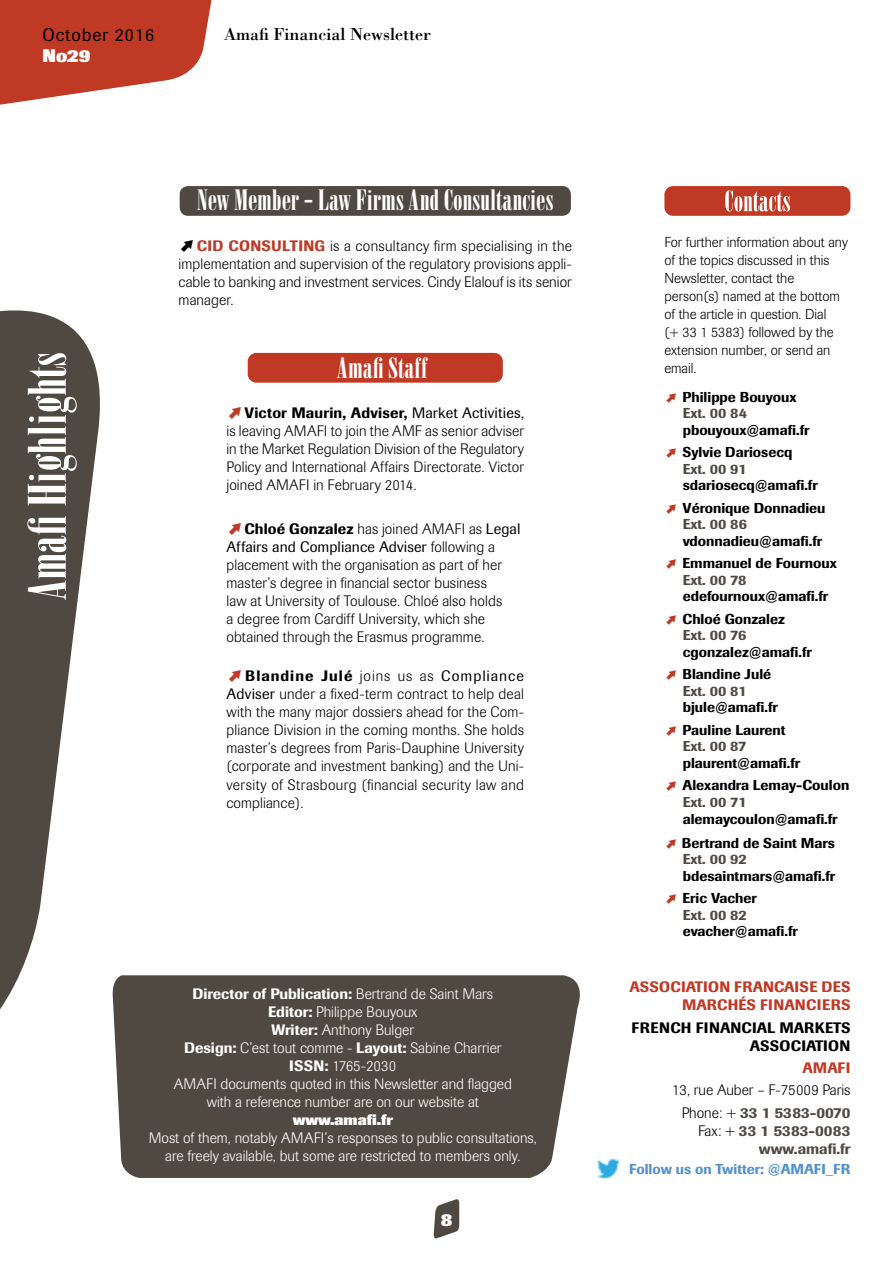
<style>
.page{position:relative;width:893px;height:1263px;background:#fff}
.page>*{position:absolute;margin:0;border:0;box-sizing:border-box;transform-origin:0 0}
.t1{font:52.5px "Bodoni Poster Compressed";color:#fff}
.t2{font:28.5px "Bodoni Poster Compressed";letter-spacing:.005em;color:#fff}
.t3{font:18px "Bodoni";color:#000}
.t4{font:18px "Imago";letter-spacing:.05em;color:#000}
.t5{font:800 18px "Imago";color:#fff}
.t6{font:300 15px/18px "Imago";letter-spacing:.01em;color:#000;text-align:justify}
.t7{font:300 15px/18px "Imago";color:#fff;text-align:center}
.t8{font:500 15px/18px "Imago";letter-spacing:.02em;color:#c03924;text-align:right}
.t9{font:500 15px/18px "Imago";letter-spacing:.02em;color:#000;text-align:right}
.t10{font:500 15px/18px "Imago";color:#4f4941;text-align:right}
.t11{font:800 15px "Imago";color:#fff}
.t12{font:500 14.25px/22.5px "Imago";color:#000}
.t13{font:300 14.25px/18px "Imago";color:#000}
.t14{font:500 14.25px "Imago";color:#4f4941}
.t15{font:500 14.25px "Imago";color:#5291ce}
.s1{font-family:"Zeal";font-weight:400;font-size:18px}
.s2{font-weight:500;color:#c03924}
.s3{font-family:"Zeal";font-weight:400;font-size:18px;color:#c03924}
.s4{font-weight:500}
.s5{font-weight:400}
.s6{font-family:"Zeal";font-weight:400;color:#c03924}
.s7{color:#4f4941}
.s8{font-weight:500;color:#4f4941}
.s9{font-weight:300;color:#000}
</style>
<div class="page">
<svg style="left:433px;top:1199px;width:26px;height:40px"></svg>
<svg style="left:0;top:0;width:212px;height:105px"></svg>
<svg style="left:0;top:310px;width:100px;height:699px;fill:#4f4941"></svg>
<div style="left:112px;top:975px;width:468px;height:203px;background:#4f4941"></div>
<div style="left:664px;top:186px;width:186px;height:30px;background:#c03924;border-radius:9px"></div>
<svg style="left:725px;top:190px;width:65px;height:21px"></svg>
<img style="left:597px;top:1158px;width:23px;height:22px">
<div style="left:180px;top:186px;width:391px;height:30px;background:#4f4941;border-radius:9px"></div>
<div style="left:248px;top:353px;width:255px;height:30px;background:#c03924;border-radius:9px"></div>
<p class="t4" style="left:43px;top:24px;width:113px">October 2016</p>
<p class="t3" style="left:224px;top:23px;width:209px">Amafi Financial Newsletter</p>
<p class="t5" style="left:43px;top:45px;width:50px">No29</p>
<h2 class="t2" style="left:197px;top:183px;width:358px">New Member - Law Firms And Consultancies</h2>
<h1 class="t1" style="left:17px;top:600px;width:249px;rotate:-90deg">Amafi Highlights</h1>
<p class="t6" style="left:179px;top:237px;width:395px"><span class="s1">j</span><span class="s2">CID CONSULTING</span> is a consultancy firm specialising in the implementation and supervision of the regulatory provisions appli&shy;cable to banking and investment services. Cindy Elalouf is its senior manager.</p>
<h2 class="t2" style="left:337px;top:351px;width:92px">Amafi Staff</h2>
<p class="t6" style="left:226px;top:404px;width:299px"><span class="s3">j</span><span class="s4">Victor Maurin, Adviser,</span> <span class="s5">Market Activities, </span>is leaving AMAFI to join the AMF as senior adviser in the Market Regulation Division of the Regulatory Policy and International Affairs Directorate. Victor joined AMAFI in February 2014.</p>
<p class="t6" style="left:226px;top:520px;width:296px;text-align:left"><span class="s3">j</span><span class="s4">Chloé Gonzalez</span> has joined AMAFI as <span class="s5">Legal Affairs and Compliance Adviser</span> following a placement with the organisation as part of her master’s degree in financial sector business<br>law at University of Toulouse. Chloé also holds<br>a degree from Cardiff University, which she obtained through the Erasmus programme.</p>
<p class="t6" style="left:226px;top:667px;width:299px"><span class="s3">j</span><span class="s4">Blandine Julé</span> joins us as <span class="s5">Compliance Adviser</span> under a fixed-term contract to help deal with the many major dossiers ahead for the Com&shy;pliance Division in the coming months. She holds master’s degrees from Paris-Dauphine University (corporate and investment banking) and the Uni&shy;versity of Strasbourg (financial security law and compliance).</p>
<p class="t7" style="left:174px;top:985px;width:340px"><span class="s4">Director of Publication:</span> Bertrand de Saint Mars <span class="s4">Editor:</span> Philippe Bouyoux<br><span class="s4">Writer:</span> Anthony Bulger<br><span class="s4">Design:</span> C’est tout comme - <span class="s4">Layout:</span> Sabine Charrier <span class="s4">ISSN:</span> 1765-2030<br>AMAFI documents quoted in this Newsletter and flagged with a reference number are on our website at</p>
<p class="t11" style="left:293px;top:1111px;width:102px">www.amafi.fr</p>
<p class="t7" style="left:149px;top:1129px;width:390px">Most of them, notably AMAFI’s responses to public consultations, are freely available, but some are restricted to members only.</p>
<p class="t5" style="left:441px;top:1209px;width:13px">8</p>
<p class="t13" style="left:664px;top:234px;width:185px">For further information about any of the topics discussed in this<br>Newsletter, contact the person(s) named at the bottom of the article in question. Dial<br>(+ 33 1 5383) followed by the extension number, or send an email.</p>
<p class="t12" style="left:683px;top:389px;width:115px;line-height:16.5px;text-indent:-18px"><span class="s6">j</span> Philippe Bouyoux<br><span class="s7">Ext. 00 84</span></p>
<p class="t12" style="left:664px;top:419px;width:147px;text-indent:18px">pbouyoux@amafi.fr <span class="s6">j</span> Sylvie Dariosecq</p>
<p class="t14" style="left:683px;top:460px;width:66px">Ext. 00 91</p>
<p class="t12" style="left:664px;top:474px;width:163px;text-indent:18px">sdariosecq@amafi.fr <span class="s6">j</span> Véronique Donnadieu</p>
<p class="t14" style="left:683px;top:516px;width:66px">Ext. 00 86</p>
<p class="t12" style="left:664px;top:530px;width:174px;text-align:center">vdonnadieu@amafi.fr<br><span class="s6">j</span> Emmanuel de Fournoux</p>
<p class="t14" style="left:683px;top:571px;width:65px">Ext. 00 78</p>
<p class="t12" style="left:664px;top:585px;width:165px;text-indent:18px">edefournoux@amafi.fr <span class="s6">j</span> Chloé Gonzalez</p>
<p class="t14" style="left:683px;top:627px;width:65px">Ext. 00 76</p>
<p class="t12" style="left:664px;top:641px;width:149px;text-indent:18px">cgonzalez@amafi.fr <span class="s6">j</span> Blandine Julé</p>
<p class="t14" style="left:683px;top:682px;width:66px">Ext. 00 81</p>
<p class="t12" style="left:664px;top:696px;width:123px;text-indent:18px">bjule@amafi.fr <span class="s6">j</span> Pauline Laurent</p>
<p class="t14" style="left:683px;top:738px;width:65px">Ext. 00 87</p>
<p class="t12" style="left:664px;top:752px;width:186px;text-indent:18px">plaurent@amafi.fr<br><span class="s6">j</span> Alexandra Lemay-Coulon</p>
<p class="t14" style="left:683px;top:793px;width:66px">Ext. 00 71</p>
<p class="t12" style="left:664px;top:806px;width:175px;line-height:24px;text-align:right">alemaycoulon@amafi.fr<br><span class="s6">j</span> Bertrand de Saint Mars</p>
<p class="t14" style="left:683px;top:850px;width:66px">Ext. 00 92</p>
<p class="t12" style="left:664px;top:864px;width:172px;text-indent:18px">bdesaintmars@amafi.fr <span class="s6">j</span> Eric Vacher</p>
<p class="t14" style="left:683px;top:906px;width:66px">Ext. 00 82</p>
<p class="t12" style="left:683px;top:920px;width:117px">evacher@amafi.fr</p>
<p class="t8" style="left:630px;top:978px;width:222px">ASSOCIATION FRANCAISE DES<br>MARCHÉS FINANCIERS</p>
<p class="t9" style="left:632px;top:1018px;width:220px">FRENCH FINANCIAL MARKETS<br>ASSOCIATION</p>
<p class="t8" style="left:803px;top:1058px;width:49px">AMAFI</p>
<p class="t6" style="left:672px;top:1079px;width:180px;line-height:22.5px;text-align:right">13, rue Auber – F-75009 Paris<br>Phone: + <span class="s8">33 1 5383-0070</span></p>
<p class="t10" style="left:698px;top:1121px;width:154px"><span class="s9">Fax: +</span> 33 1 5383-0083 www.amafi.fr</p>
<p class="t15" style="left:629px;top:1161px;width:223px">Follow us on Twitter: @AMAFI_FR</p>
</div>
